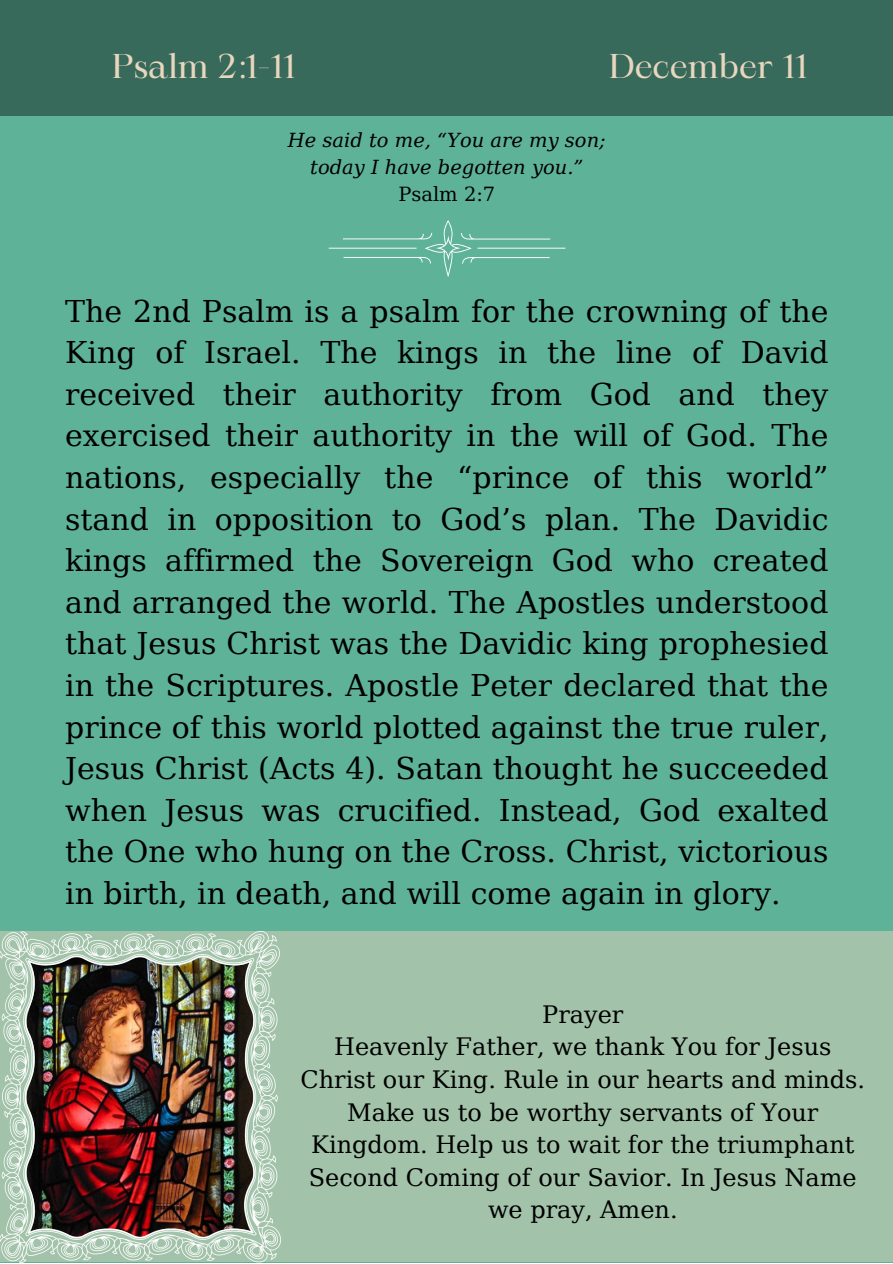
<style>
.page{position:relative;width:893px;height:1264px;background:#fff}
.page>*{position:absolute;margin:0;border:0;box-sizing:border-box;transform-origin:0 0}
.t1{font:33px "Maharlika";color:#e8d6be}
.t2{font:30px/41.5px "DejaVu Serif";color:#000;text-align:justify}
.t3{font:24px/32.5px "DejaVu Serif";color:#000;text-align:center}
.t4{font:italic 19.5px "DejaVu Serif";color:#000}
.t5{font:19.5px "DejaVu Serif";color:#000}
</style>
<div class="page">
<div style="left:0;top:0;width:892px;height:1262px;background:#5eb298"></div>
<div style="left:0;top:0;width:892px;height:116px;background:#386a5b"></div>
<div style="left:0;top:931px;width:892px;height:331px;background:#a2c3aa"></div>
<img style="left:0;top:931px;width:281px;height:331px">
<svg style="left:329px;top:220px;width:236px;height:57px"></svg>
<p class="t1" style="left:112px;top:53px;width:184px">Psalm 2:1-11</p>
<p class="t1" style="left:609px;top:53px;width:199px">December 11</p>
<p class="t4" style="left:288px;top:129px;width:319px">He said to me, “You are my son;</p>
<p class="t4" style="left:310px;top:155px;width:275px">today I have begotten you.”</p>
<p class="t5" style="left:398px;top:182px;width:98px">Psalm 2:7</p>
<p class="t2" style="left:65px;top:290px;width:764px">The 2nd Psalm is a psalm for the crowning of the King of Israel. The kings in the line of David received their authority from God and they exercised their authority in the will of God. The nations, especially the “prince of this world” stand in opposition to God’s plan. The Davidic kings affirmed the Sovereign God who created and arranged the world. The Apostles understood that Jesus Christ was the Davidic king prophesied in the Scriptures. Apostle Peter declared that the prince of this world plotted against the true ruler, Jesus Christ (Acts 4). Satan thought he succeeded when Jesus was crucified. Instead, God exalted the One who hung on the Cross. Christ, victorious in birth, in death, and will come again in glory.</p>
<p class="t3" style="left:542px;top:998px;width:83px">Prayer</p>
<p class="t3" style="left:300px;top:1030px;width:566px">Heavenly Father, we thank You for Jesus Christ our King. Rule in our hearts and minds.<br>Make us to be worthy servants of Your Kingdom. Help us to wait for the triumphant Second Coming of our Savior. In Jesus Name we pray, Amen.</p>
</div>
